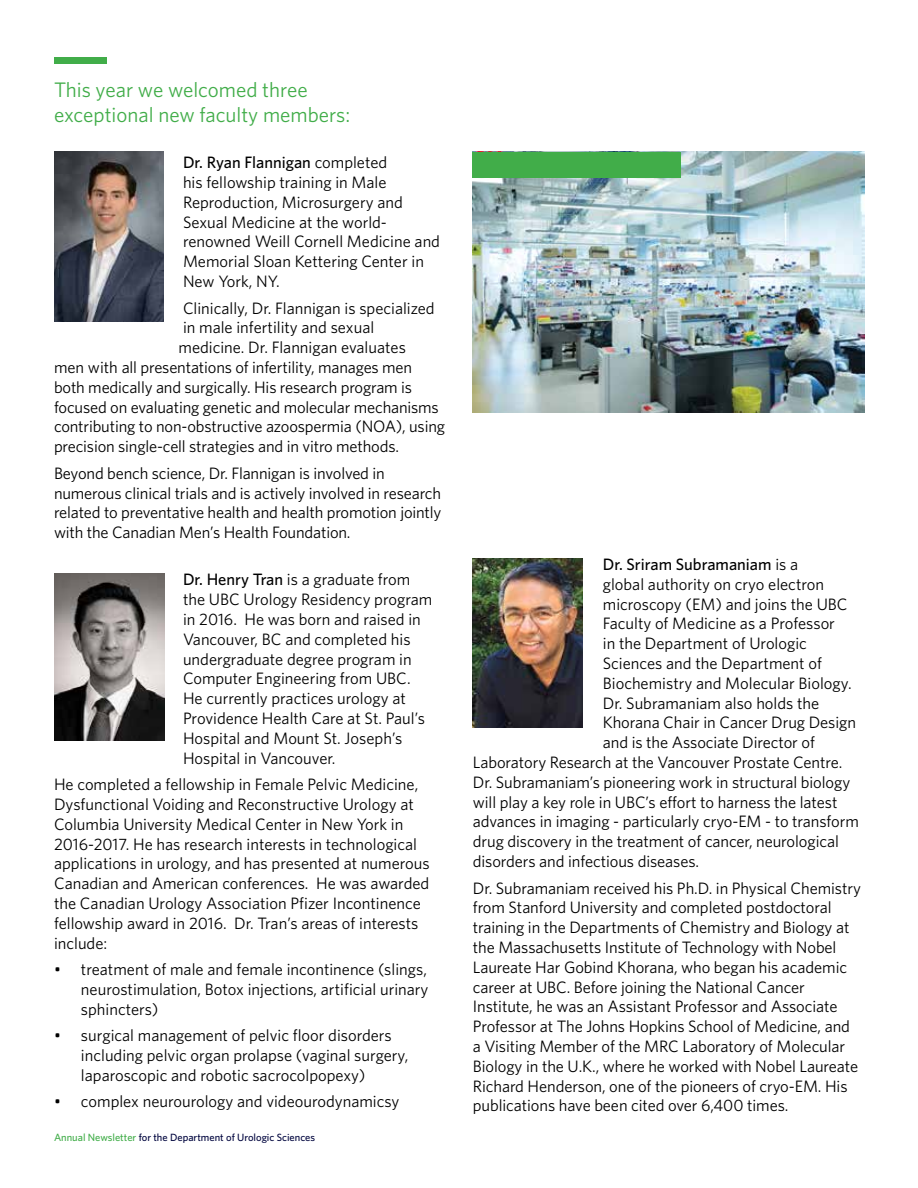
<style>
.page{position:relative;width:918px;height:1188px;background:#fff}
.page>*{position:absolute;margin:0;border:0;box-sizing:border-box;transform-origin:0 0}
.t1{font:21px/25.2px "Whitney";color:#41ad49}
.t2{font:16.5px/19.8px "Whitney";letter-spacing:-.005em;color:#000}
.t3{font:500 16.5px "Whitney";color:#000}
.t4{font:500 10.5px "Whitney";color:#00053e}
.s1{font-weight:500}
.s2{color:#41ad49}
.s3{font-weight:400}
</style>
<div class="page">
<img style="left:472px;top:558px;width:111px;height:170px">
<img style="left:54px;top:152px;width:109px;height:169px">
<img style="left:54px;top:574px;width:110px;height:166px">
<div style="left:54px;top:57px;width:52px;height:7px;background:#41ad49"></div>
<img style="left:472px;top:152px;width:393px;height:261px">
<div style="left:472px;top:152px;width:209px;height:25px;background:#41ad49"></div>
<p class="t1" style="left:54px;top:76px;width:298px">This year we welcomed three exceptional new faculty members:</p>
<p class="t2" style="left:183px;top:152px;width:259px"><span class="s1">Dr. Ryan Flannigan</span> completed<br>his fellowship training in Male<br>Reproduction, Microsurgery and<br>Sexual Medicine at the world&shy;renowned Weill Cornell Medicine and<br>Memorial Sloan Kettering Center in<br>New York, NY.</p>
<p class="t2" style="left:183px;top:298px;width:253px">Clinically, Dr. Flannigan is specialized</p>
<p class="t2" style="left:183px;top:317px;width:193px">in male infertility and sexual</p>
<p class="t2" style="left:178px;top:337px;width:229px">medicine. Dr. Flannigan evaluates</p>
<p class="t2" style="left:54px;top:357px;width:360px">men with all presentations of infertility, manages men</p>
<p class="t2" style="left:54px;top:377px;width:360px">both medically and surgically. His research program is</p>
<p class="t2" style="left:54px;top:397px;width:386px">focused on evaluating genetic and molecular mechanisms</p>
<p class="t2" style="left:54px;top:416px;width:393px">contributing to non-obstructive azoospermia (NOA), using</p>
<p class="t2" style="left:54px;top:436px;width:347px">precision single-cell strategies and in vitro methods.</p>
<p class="t2" style="left:54px;top:463px;width:389px">Beyond bench science, Dr. Flannigan is involved in numerous clinical trials and is actively involved in research related to preventative health and health promotion jointly with the Canadian Men’s Health Foundation.</p>
<p class="t2" style="left:183px;top:569px;width:251px"><span class="s1">Dr. Henry Tran</span> is a graduate from the UBC Urology Residency program in 2016. He was born and raised in<br>Vancouver, BC and completed his undergraduate degree program in<br>Computer Engineering from UBC.<br>He currently practices urology at<br>Providence Health Care at St. Paul’s<br>Hospital and Mount St. Joseph’s<br>Hospital in Vancouver.</p>
<p class="t2" style="left:54px;top:774px;width:377px">He completed a fellowship in Female Pelvic Medicine, Dysfunctional Voiding and Reconstructive Urology at Columbia University Medical Center in New York in 2016-2017. He has research interests in technological applications in urology, and has presented at numerous Canadian and American conferences. He was awarded the Canadian Urology Association Pfizer Incontinence fellowship award in 2016. Dr. Tran’s areas of interests include:</p>
<p class="t2" style="left:81px;top:959px;width:349px;text-align:justify;text-indent:-27px">• treatment of male and female incontinence (slings, neurostimulation, Botox injections, artificial urinary sphincters)</p>
<p class="t2" style="left:81px;top:1025px;width:329px;text-indent:-27px">• surgical management of pelvic floor disorders including pelvic organ prolapse (vaginal surgery, laparoscopic and robotic sacrocolpopexy)</p>
<p class="t2" style="left:54px;top:1091px;width:347px">• complex neurourology and videourodynamicsy</p>
<p class="t4" style="left:54px;top:1132px;width:263px"><span class="s2">Annual Newsletter</span> for the Department of Urologic Sciences</p>
<p class="t3" style="left:603px;top:554px;width:197px">Dr. Sriram Subramaniam <span class="s3">is a</span></p>
<p class="t2" style="left:603px;top:574px;width:223px">global authority on cryo electron</p>
<p class="t2" style="left:603px;top:594px;width:246px">microscopy (EM) and joins the UBC</p>
<p class="t2" style="left:603px;top:613px;width:234px">Faculty of Medicine as a Professor</p>
<p class="t2" style="left:603px;top:633px;width:206px">in the Department of Urologic</p>
<p class="t2" style="left:603px;top:653px;width:221px">Sciences and the Department of</p>
<p class="t2" style="left:603px;top:673px;width:250px">Biochemistry and Molecular Biology.</p>
<p class="t2" style="left:603px;top:693px;width:218px">Dr. Subramaniam also holds the</p>
<p class="t2" style="left:603px;top:712px;width:255px">Khorana Chair in Cancer Drug Design</p>
<p class="t2" style="left:603px;top:732px;width:214px">and is the Associate Director of</p>
<p class="t2" style="left:473px;top:752px;width:371px">Laboratory Research at the Vancouver Prostate Centre.</p>
<p class="t2" style="left:473px;top:772px;width:379px">Dr. Subramaniam’s pioneering work in structural biology</p>
<p class="t2" style="left:473px;top:792px;width:366px">will play a key role in UBC’s effort to harness the latest</p>
<p class="t2" style="left:473px;top:811px;width:388px">advances in imaging - particularly cryo-EM - to transform</p>
<p class="t2" style="left:473px;top:831px;width:368px">drug discovery in the treatment of cancer, neurological</p>
<p class="t2" style="left:473px;top:851px;width:228px">disorders and infectious diseases.</p>
<p class="t2" style="left:473px;top:878px;width:390px">Dr. Subramaniam received his Ph.D. in Physical Chemistry from Stanford University and completed postdoctoral training in the Departments of Chemistry and Biology at the Massachusetts Institute of Technology with Nobel Laureate Har Gobind Khorana, who began his academic career at UBC. Before joining the National Cancer Institute, he was an Assistant Professor and Associate Professor at The Johns Hopkins School of Medicine, and a Visiting Member of the MRC Laboratory of Molecular Biology in the U.K., where he worked with Nobel Laureate Richard Henderson, one of the pioneers of cryo-EM. His publications have been cited over 6,400 times.</p>
</div>
